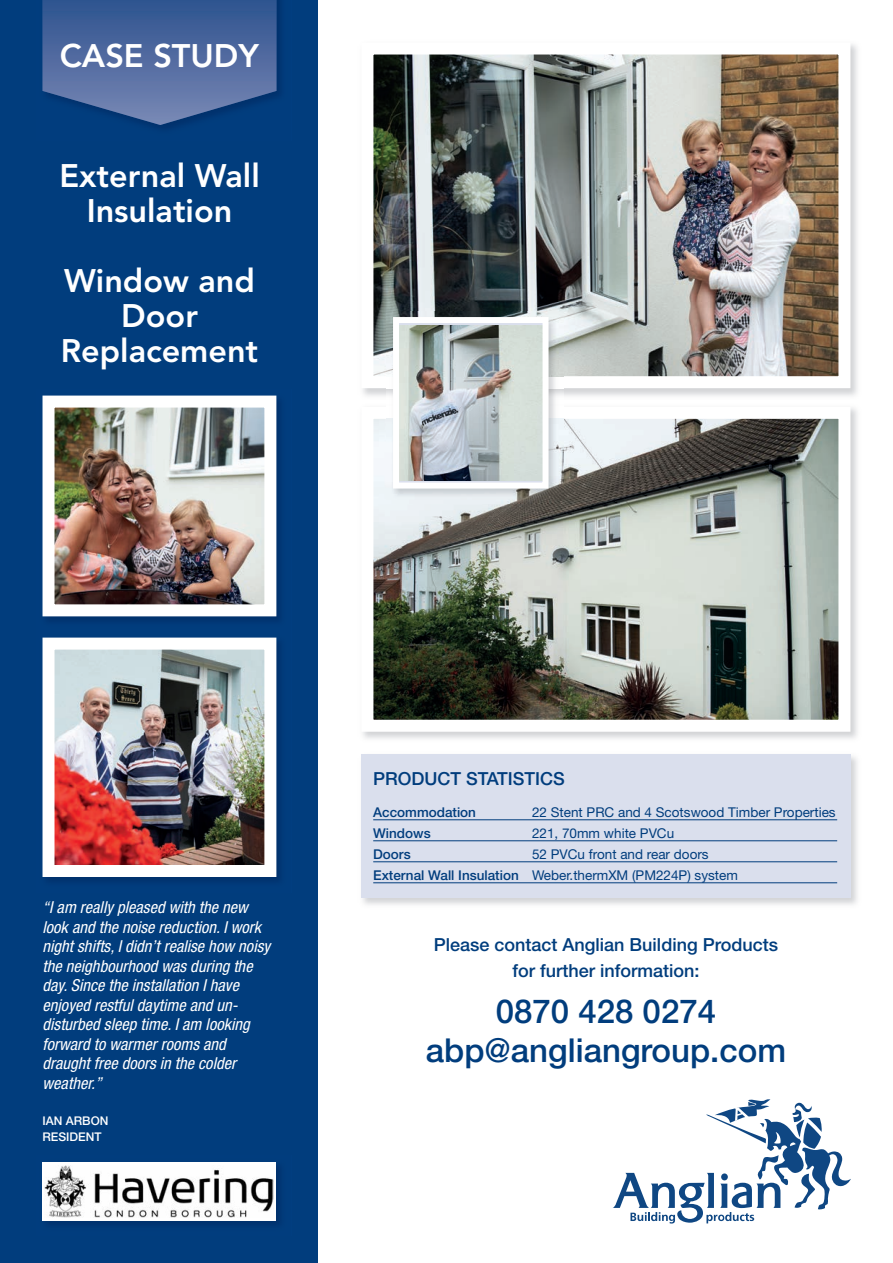
<style>
.page{position:relative;width:893px;height:1263px;background:#fff}
.page>*{position:absolute;margin:0;border:0;box-sizing:border-box;transform-origin:0 0}
.t1{font:500 33px/39px "Helvetica Neue";color:#013d7d;text-align:center}
.t2{font:800 32.4px/35px "Avenir";color:#fff;text-align:center}
.t3{font:500 18px/25.5px "Helvetica Neue";color:#013d7d;text-align:center}
.t4{font:italic condensed 16.5px/19.5px "Helvetica Neue";letter-spacing:.005em;color:#fff}
.t5{font:13.5px/21px "Helvetica Neue";color:#013d7d}
.t6{font:500 13.5px "Helvetica Neue";color:#013d7d}
.t7{font:500 12px/16.5px "Helvetica Neue";color:#fff}
.s1{font-weight:500}
</style>
<div class="page">
<div style="left:0;top:0;width:318px;height:1263px;background:#013d7d"></div>
<img style="left:42px;top:0;width:238px;height:129px">
<svg style="left:43px;top:0;width:233px;height:125px;background:#44639a"></svg>
<img style="left:363px;top:44px;width:495px;height:352px">
<img style="left:374px;top:56px;width:463px;height:319px">
<div style="left:361px;top:43px;width:489px;height:345px;border:12px solid #fff"></div>
<div style="left:361px;top:755px;width:489px;height:143px;background:#dadfed"></div>
<hr style="left:373px;top:819px;width:464px;height:1px;background:#013d7d">
<hr style="left:373px;top:840px;width:464px;height:1px;background:#013d7d">
<hr style="left:373px;top:861px;width:464px;height:1px;background:#013d7d">
<hr style="left:373px;top:882px;width:464px;height:1px;background:#013d7d">
<img style="left:42px;top:395px;width:238px;height:486px">
<img style="left:56px;top:409px;width:207px;height:194px">
<div style="left:43px;top:396px;width:233px;height:220px;border:12px solid #fff"></div>
<img style="left:362px;top:408px;width:496px;height:331px">
<img style="left:374px;top:420px;width:463px;height:299px">
<div style="left:361px;top:407px;width:489px;height:325px;border:12px solid #fff"></div>
<img style="left:56px;top:651px;width:207px;height:213px">
<div style="left:43px;top:638px;width:233px;height:239px;border:12px solid #fff"></div>
<img style="left:387px;top:311px;width:177px;height:192px">
<img style="left:400px;top:326px;width:142px;height:154px">
<div style="left:393px;top:317px;width:156px;height:171px;border:6px solid #fff"></div>
<img style="left:42px;top:1162px;width:238px;height:62px">
<div style="left:43px;top:1162px;width:233px;height:58px;background:#fff"></div>
<img style="left:44px;top:1165px;width:229px;height:52px">
<svg style="left:613px;top:1099px;width:238px;height:124px"></svg>
<h2 class="t2" style="left:60px;top:41px;width:201px">CASE STUDY</h2>
<h2 class="t2" style="left:59px;top:161px;width:202px">External Wall<br>Insulation</h2>
<h2 class="t2" style="left:61px;top:266px;width:199px">Window and<br>Door<br>Replacement</h2>
<p class="t4" style="left:43px;top:899px;width:229px">“I am really pleased with the new look and the noise reduction. I work night shifts, I didn’t realise how noisy the neighbourhood was during the day. Since the installation I have enjoyed restful daytime and un&shy;disturbed sleep time. I am looking forward to warmer rooms and draught free doors in the colder weather.”</p>
<p class="t7" style="left:43px;top:1112px;width:68px">IAN ARBON<br>RESIDENT</p>
<p class="t3" style="left:373px;top:765px;width:193px">PRODUCT STATISTICS</p>
<p class="t6" style="left:373px;top:801px;width:104px">Accommodation</p>
<p class="t5" style="left:532px;top:800px;width:305px">22 Stent PRC and 4 Scotswood Timber Properties</p>
<p class="t6" style="left:373px;top:822px;width:59px">Windows</p>
<p class="t5" style="left:532px;top:821px;width:144px">221, 70mm white PVCu</p>
<p class="t6" style="left:373px;top:843px;width:39px">Doors</p>
<p class="t5" style="left:373px;top:842px;width:366px;text-indent:159px">52 PVCu front and rear doors<br><span class="s1">External Wall Insulation</span> Weber.thermXM (PM224P) system</p>
<p class="t3" style="left:434px;top:931px;width:346px">Please contact Anglian Building Products for further information:</p>
<h1 class="t1" style="left:426px;top:990px;width:362px">0870 428 0274 abp@angliangroup.com</h1>
</div>
